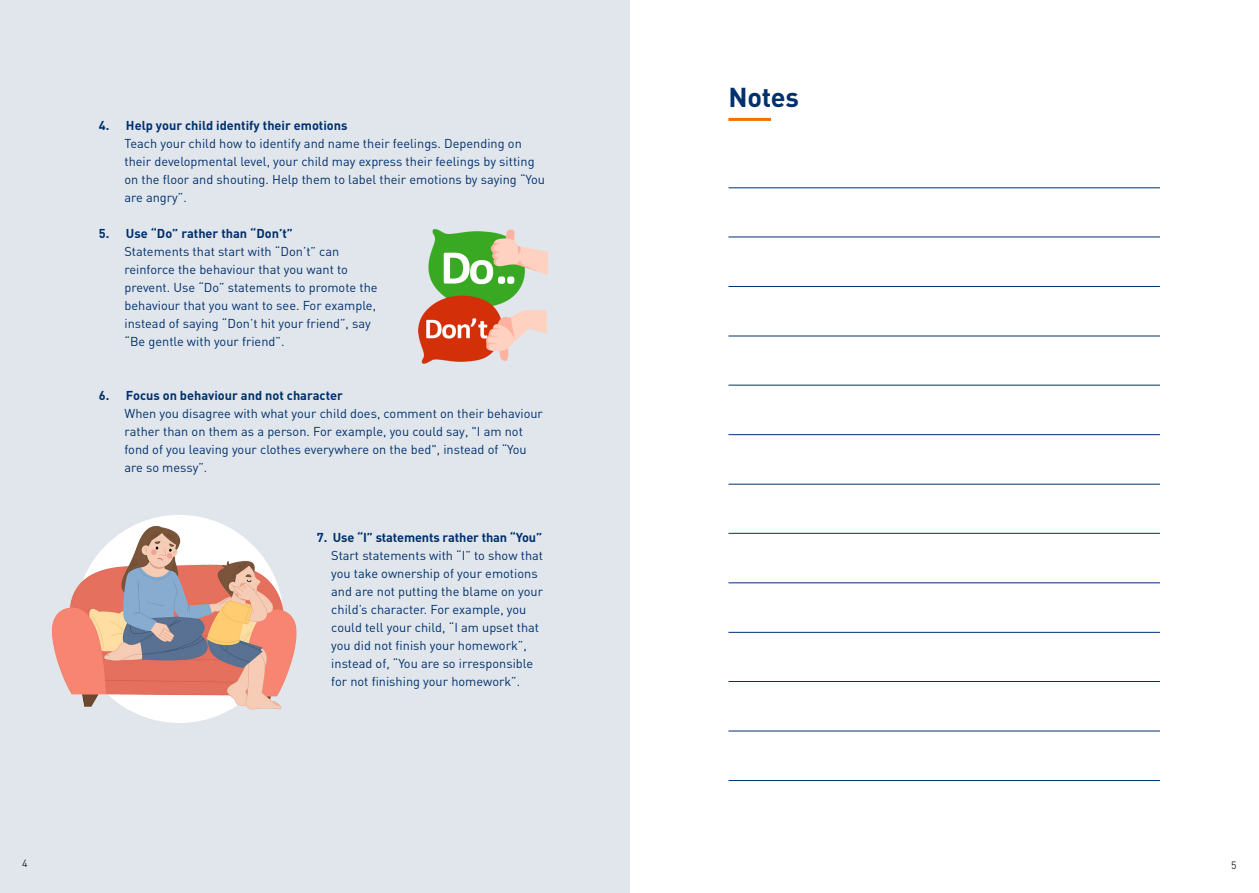
<style>
.page{position:relative;width:1259px;height:893px;background:#fff}
.page>*{position:absolute;margin:0;border:0;box-sizing:border-box;transform-origin:0 0}
.t1{font:700 27px "DINOT";letter-spacing:-.01em;color:#00306d}
.Red_Text_Inside_Box{font:12.75px/18px "DIN";color:#00306d}
.Red_Text_Inside_Box-2{font:700 12.75px "DINOT";color:#00306d}
.t2{font:10.5px "DIN";color:#231f20}
</style>
<div class="page">
<div style="left:0;top:0;width:629px;height:893px;background:#e0e6eb"></div>
<img style="left:416px;top:228px;width:132px;height:136px">
<hr style="left:728px;top:118px;width:43px;height:3px;background:#ef7100">
<hr style="left:728px;top:188px;width:432px;height:1px;background:#00306d">
<hr style="left:728px;top:336px;width:432px;height:1px;background:#00306d">
<hr style="left:728px;top:484px;width:432px;height:1px;background:#00306d">
<hr style="left:728px;top:632px;width:432px;height:1px;background:#00306d">
<hr style="left:728px;top:237px;width:432px;height:1px;background:#00306d">
<hr style="left:728px;top:385px;width:432px;height:1px;background:#00306d">
<hr style="left:728px;top:533px;width:432px;height:1px;background:#00306d">
<hr style="left:728px;top:681px;width:432px;height:1px;background:#00306d">
<hr style="left:728px;top:286px;width:432px;height:1px;background:#00306d">
<hr style="left:728px;top:434px;width:432px;height:1px;background:#00306d">
<hr style="left:728px;top:583px;width:432px;height:1px;background:#00306d">
<hr style="left:728px;top:731px;width:432px;height:1px;background:#00306d">
<hr style="left:728px;top:780px;width:432px;height:1px;background:#00306d">
<img style="left:30px;top:522px;width:287px;height:209px">
<p class="Red_Text_Inside_Box-2" style="left:99px;top:117px;width:250px">4. Help your child identify their emotions</p>
<p class="Red_Text_Inside_Box" style="left:124px;top:134px;width:422px">Teach your child how to identify and name their feelings. Depending on their developmental level, your child may express their feelings by sitting on the floor and shouting. Help them to label their emotions by saying “You are angry”.</p>
<p class="Red_Text_Inside_Box-2" style="left:99px;top:225px;width:196px">5. Use “Do” rather than “Don’t”</p>
<p class="Red_Text_Inside_Box" style="left:124px;top:242px;width:255px">Statements that start with “Don’t” can reinforce the behaviour that you want to prevent. Use “Do” statements to promote the behaviour that you want to see. For example, instead of saying “Don’t hit your friend”, say “Be gentle with your friend”.</p>
<p class="Red_Text_Inside_Box-2" style="left:99px;top:387px;width:245px">6. Focus on behaviour and not character</p>
<p class="Red_Text_Inside_Box" style="left:124px;top:404px;width:420px">When you disagree with what your child does, comment on their behaviour rather than on them as a person. For example, you could say, "I am not fond of you leaving your clothes everywhere on the bed", instead of “You are so messy”.</p>
<p class="Red_Text_Inside_Box-2" style="left:317px;top:529px;width:227px">7. Use “I” statements rather than “You”</p>
<p class="Red_Text_Inside_Box" style="left:331px;top:547px;width:213px">Start statements with “I” to show that you take ownership of your emotions and are not putting the blame on your child’s character. For example, you could tell your child, “I am upset that you did not finish your homework”, instead of, “You are so irresponsible for not finishing your homework”.</p>
<p class="t1" style="left:728px;top:78px;width:72px">Notes</p>
<p class="t2" style="left:22px;top:857px;width:7px">4</p>
<p class="t2" style="left:1231px;top:858px;width:7px">5</p>
</div>
